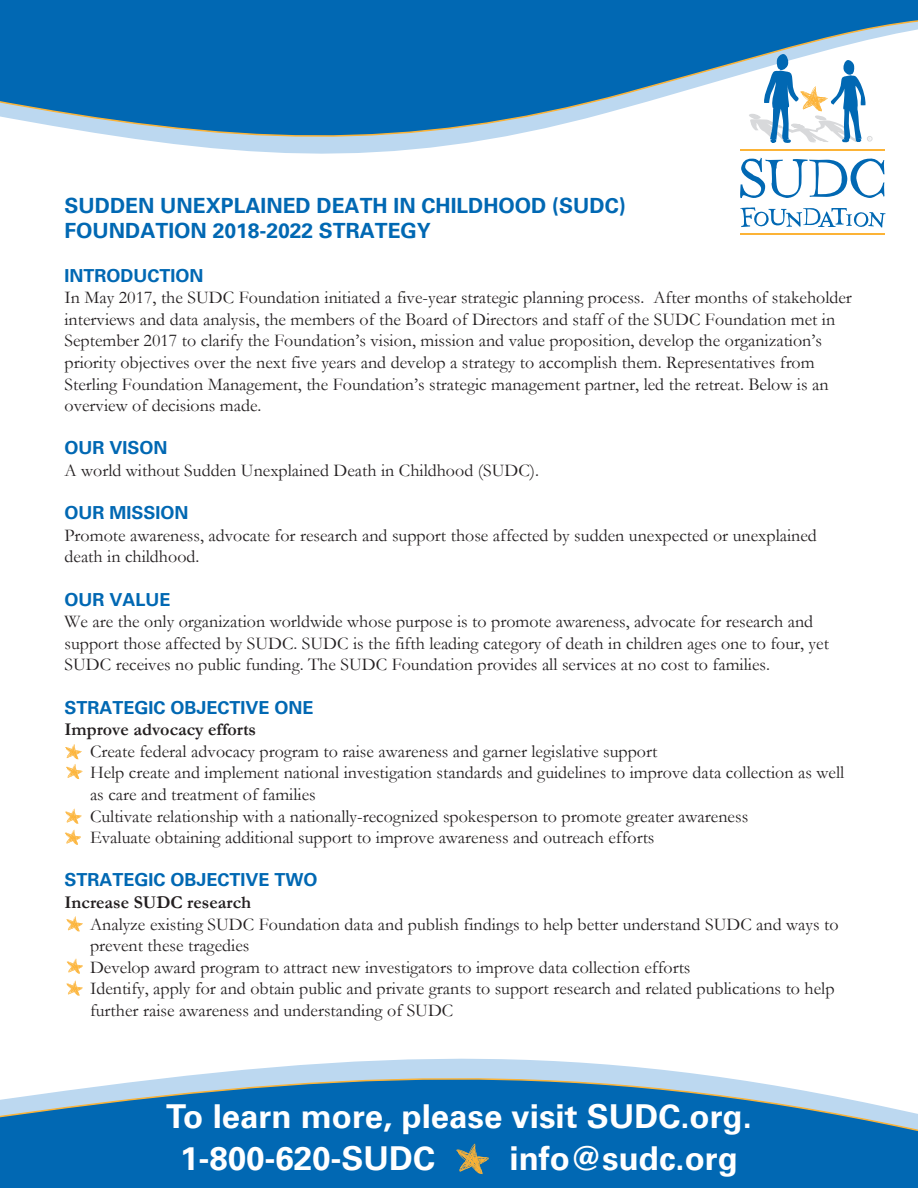
<style>
.page{position:relative;width:918px;height:1188px;background:#fff}
.page>*{position:absolute;margin:0;border:0;box-sizing:border-box;transform-origin:0 0}
.t1{font:700 33px/42px "Univers LT Pro 65";color:#fff}
.t2{font:700 21px/25.2px "Univers LT Pro 65";color:#0168b3}
.t3{font:18px/21.6px "Garamond";color:#231f20}
.t4{font:700 18px "Univers LT Pro 65";color:#0168b3}
.t5{font:700 18px "Garamond";color:#231f20}
.t6{font:600 3.75px "Myriad Pro";color:#d8d9db}
</style>
<div class="page">
<svg style="left:0;top:0;width:918px;height:154px;fill:#0168b3"></svg>
<svg style="left:0;top:1058px;width:918px;height:130px;background:#408dc4"></svg>
<hr style="left:741px;top:149px;width:144px;height:2px;background:#fcb336">
<hr style="left:741px;top:233px;width:144px;height:2px;background:#fcb336">
<svg style="left:740px;top:157px;width:144px;height:41px"></svg>
<svg style="left:740px;top:207px;width:146px;height:21px"></svg>
<svg style="left:748px;top:54px;width:124px;height:91px"></svg>
<svg style="left:456px;top:1143px;width:33px;height:31px"></svg>
<svg style="left:65px;top:744px;width:17px;height:35px"></svg>
<svg style="left:65px;top:809px;width:16px;height:15px"></svg>
<svg style="left:65px;top:830px;width:16px;height:15px"></svg>
<svg style="left:66px;top:916px;width:17px;height:16px"></svg>
<svg style="left:67px;top:958px;width:16px;height:16px"></svg>
<svg style="left:66px;top:980px;width:17px;height:16px"></svg>
<p class="t6" style="left:869px;top:136px;width:4px">R</p>
<p class="t2" style="left:64px;top:192px;width:563px">SUDDEN UNEXPLAINED DEATH IN CHILDHOOD (SUDC)<br>FOUNDATION 2018-2022 STRATEGY</p>
<p class="t4" style="left:64px;top:263px;width:141px">INTRODUCTION</p>
<p class="t3" style="left:64px;top:286px;width:789px">In May 2017, the SUDC Foundation initiated a five-year strategic planning process. After months of stakeholder interviews and data analysis, the members of the Board of Directors and staff of the SUDC Foundation met in September 2017 to clarify the Foundation’s vision, mission and value proposition, develop the organization’s priority objectives over the next five years and develop a strategy to accomplish them. Representatives from Sterling Foundation Management, the Foundation’s strategic management partner, led the retreat. Below is an overview of decisions made.</p>
<p class="t4" style="left:64px;top:435px;width:105px">OUR VISON</p>
<p class="t3" style="left:64px;top:459px;width:476px">A world without Sudden Unexplained Death in Childhood (SUDC).</p>
<p class="t4" style="left:64px;top:500px;width:126px">OUR MISSION</p>
<p class="t3" style="left:64px;top:524px;width:754px">Promote awareness, advocate for research and support those affected by sudden unexpected or unexplained death in childhood.</p>
<p class="t4" style="left:64px;top:587px;width:108px">OUR VALUE</p>
<p class="t3" style="left:64px;top:610px;width:766px">We are the only organization worldwide whose purpose is to promote awareness, advocate for research and support those affected by SUDC. SUDC is the fifth leading category of death in children ages one to four, yet<br>SUDC receives no public funding. The SUDC Foundation provides all services at no cost to families.</p>
<p class="t4" style="left:64px;top:695px;width:251px">STRATEGIC OBJECTIVE ONE</p>
<p class="t5" style="left:64px;top:717px;width:193px">Improve advocacy efforts</p>
<p class="t3" style="left:90px;top:740px;width:756px">Create federal advocacy program to raise awareness and garner legislative support<br>Help create and implement national investigation standards and guidelines to improve data collection as well as care and treatment of families<br>Cultivate relationship with a nationally-recognized spokesperson to promote greater awareness<br>Evaluate obtaining additional support to improve awareness and outreach efforts</p>
<p class="t4" style="left:64px;top:867px;width:255px">STRATEGIC OBJECTIVE TWO</p>
<p class="t5" style="left:64px;top:890px;width:188px">Increase SUDC research</p>
<p class="t3" style="left:90px;top:913px;width:750px">Analyze existing SUDC Foundation data and publish findings to help better understand SUDC and ways to prevent these tragedies<br>Develop award program to attract new investigators to improve data collection efforts<br>Identify, apply for and obtain public and private grants to support research and related publications to help further raise awareness and understanding of SUDC</p>
<h1 class="t1" style="left:180px;top:1093px;width:573px;text-indent:-14px">To learn more, please visit SUDC.org.<br>1-800-620-SUDC</h1>
<h1 class="t1" style="left:510px;top:1135px;width:230px">info@sudc.org</h1>
</div>
